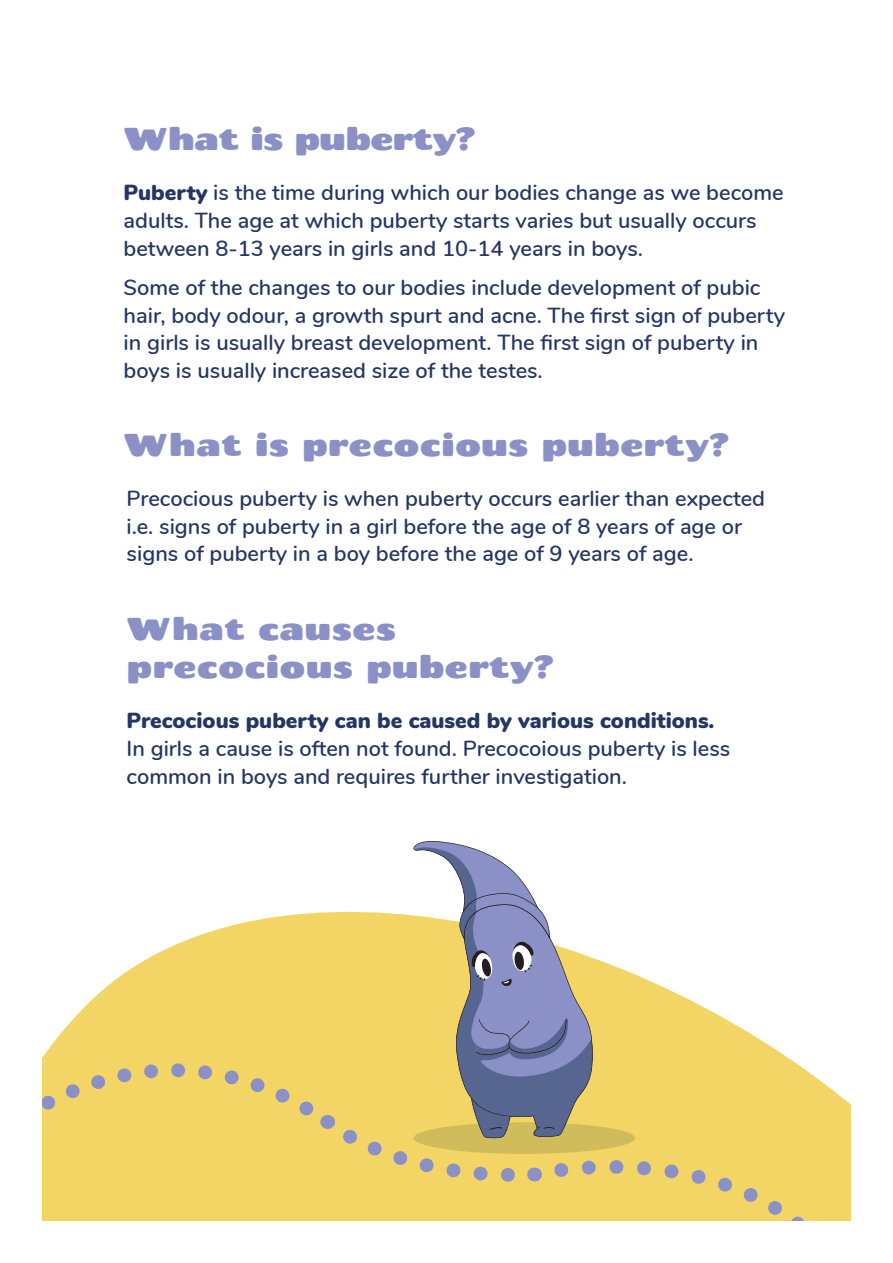
<style>
.page{position:relative;width:893px;height:1263px;background:#fff}
.page>*{position:absolute;margin:0;border:0;box-sizing:border-box;transform-origin:0 0}
.t1{font:31.65px/38px "Chango";color:#8b91c7}
.t2{font:31.65px "Chango";letter-spacing:-.03em;color:#8b91c7}
.t3{font:600 21.75px/27.8px "Nunito";color:#253664}
.s1{font-weight:900}
</style>
<div class="page">
<svg style="left:43px;top:841px;width:807px;height:379px"></svg>
<p class="t2" style="left:124px;top:119px;width:355px">What is puberty?</p>
<p class="t3" style="left:124px;top:178px;width:662px"><span class="s1">Puberty</span> is the time during which our bodies change as we become adults. The age at which puberty starts varies but usually occurs between 8-13 years in girls and 10-14 years in boys.</p>
<p class="t3" style="left:124px;top:272px;width:663px">Some of the changes to our bodies include development of pubic hair, body odour, a growth spurt and acne. The first sign of puberty in girls is usually breast development. The first sign of puberty in boys is usually increased size of the testes.</p>
<p class="t1" style="left:124px;top:425px;width:609px">What is precocious puberty?</p>
<p class="t3" style="left:127px;top:483px;width:640px">Precocious puberty is when puberty occurs earlier than expected i.e. signs of puberty in a girl before the age of 8 years of age or signs of puberty in a boy before the age of 9 years of age.</p>
<p class="t1" style="left:127px;top:609px;width:430px">What causes precocious puberty?</p>
<p class="t3" style="left:127px;top:705px;width:605px"><span class="s1">Precocious puberty can be caused by various conditions.<br></span>In girls a cause is often not found. Precocoious puberty is less common in boys and requires further investigation.</p>
</div>
